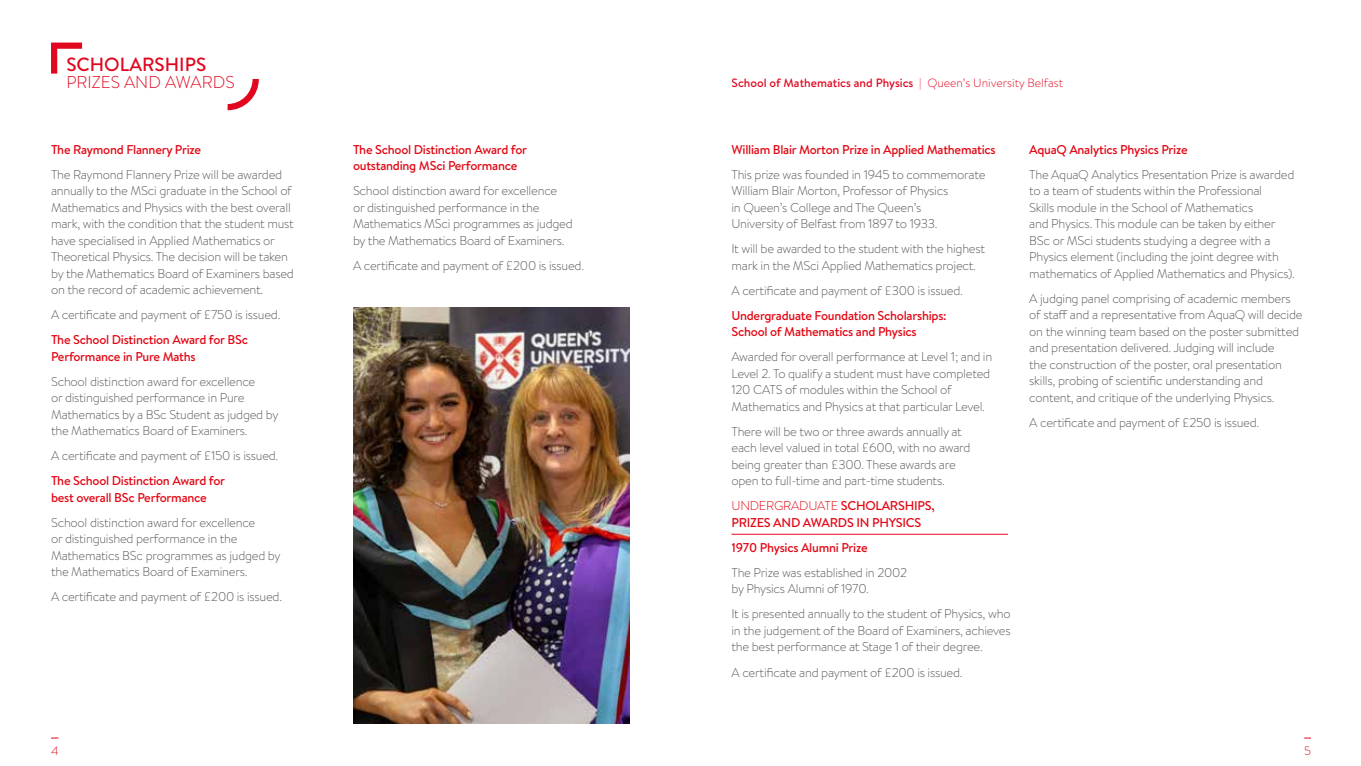
<style>
.page{position:relative;width:1361px;height:766px;background:#fff}
.page>*{position:absolute;margin:0;border:0;box-sizing:border-box;transform-origin:0 0}
.t1{font:500 19.05px "Brandon Text";color:#e1071f}
.t2{font:300 17.1px "Brandon Text";color:#e1071f}
.t3{font:300 12.75px/16.5px "Brandon Text";letter-spacing:-.02em;color:#575756}
.t4{font:500 12.75px/16.5px "Brandon Text";letter-spacing:-.02em;color:#e30613}
.t5{font:500 12px "Brandon Text";color:#e1071f}
.t6{font:300 12px "Brandon Text";color:#e1071f}
.s1{font-weight:300}
</style>
<div class="page">
<svg style="left:51px;top:43px;width:31px;height:31px"></svg>
<svg style="left:228px;top:79px;width:31px;height:31px"></svg>
<img style="left:353px;top:307px;width:276px;height:416px">
<hr style="left:731px;top:534px;width:277px;height:1px;background:#e1071f">
<h1 class="t1" style="left:66px;top:51px;width:141px">SCHOLARSHIPS</h1>
<h2 class="t2" style="left:66px;top:70px;width:170px">PRIZES AND AWARDS</h2>
<p class="t4" style="left:51px;top:141px;width:152px">The Raymond Flannery Prize</p>
<p class="t3" style="left:51px;top:165px;width:244px">The Raymond Flannery Prize will be awarded annually to the MSci graduate in the School of Mathematics and Physics with the best overall mark, with the condition that the student must have specialised in Applied Mathematics or Theoretical Physics. The decision will be taken by the Mathematics Board of Examiners based on the record of academic achievement.</p>
<p class="t3" style="left:51px;top:306px;width:231px">A certificate and payment of £750 is issued.</p>
<p class="t4" style="left:51px;top:331px;width:198px">The School Distinction Award for BSc<br>Performance in Pure Maths</p>
<p class="t3" style="left:51px;top:372px;width:229px">School distinction award for excellence<br>or distinguished performance in Pure Mathematics by a BSc Student as judged by the Mathematics Board of Examiners.</p>
<p class="t3" style="left:51px;top:447px;width:229px">A certificate and payment of £150 is issued.</p>
<p class="t4" style="left:51px;top:472px;width:176px">The School Distinction Award for best overall BSc Performance</p>
<p class="t3" style="left:51px;top:513px;width:231px">School distinction award for excellence<br>or distinguished performance in the Mathematics BSc programmes as judged by the Mathematics Board of Examiners.</p>
<p class="t3" style="left:51px;top:588px;width:233px">A certificate and payment of £200 is issued.</p>
<p class="t4" style="left:353px;top:141px;width:176px">The School Distinction Award for outstanding MSci Performance</p>
<p class="t3" style="left:353px;top:182px;width:221px">School distinction award for excellence<br>or distinguished performance in the Mathematics MSci programmes as judged by the Mathematics Board of Examiners.</p>
<p class="t3" style="left:353px;top:256px;width:233px">A certificate and payment of £200 is issued.</p>
<p class="t5" style="left:731px;top:75px;width:333px">School of Mathematics and Physics <span class="s1">| Queen’s University Belfast</span></p>
<p class="t4" style="left:731px;top:141px;width:266px">William Blair Morton Prize in Applied Mathematics</p>
<p class="t3" style="left:731px;top:165px;width:255px">This prize was founded in 1945 to commemorate William Blair Morton, Professor of Physics<br>in Queen’s College and The Queen’s<br>University of Belfast from 1897 to 1933.</p>
<p class="t3" style="left:731px;top:240px;width:255px">It will be awarded to the student with the highest mark in the MSci Applied Mathematics project.</p>
<p class="t3" style="left:731px;top:281px;width:233px">A certificate and payment of £300 is issued.</p>
<p class="t4" style="left:731px;top:307px;width:217px">Undergraduate Foundation Scholarships:<br>School of Mathematics and Physics</p>
<p class="t3" style="left:731px;top:348px;width:262px">Awarded for overall performance at Level 1; and in Level 2. To qualify a student must have completed 120 CATS of modules within the School of Mathematics and Physics at that particular Level.</p>
<p class="t3" style="left:731px;top:422px;width:240px">There will be two or three awards annually at each level valued in total £600, with no award being greater than £300. These awards are open to full-time and part-time students.</p>
<p class="t4" style="left:731px;top:497px;width:205px"><span class="s1">UNDERGRADUATE</span> SCHOLARSHIPS,<br>PRIZES AND AWARDS IN PHYSICS</p>
<p class="t4" style="left:731px;top:539px;width:138px">1970 Physics Alumni Prize</p>
<p class="t3" style="left:731px;top:563px;width:177px">The Prize was established in 2002 by Physics Alumni of 1970.</p>
<p class="t3" style="left:731px;top:605px;width:281px;text-align:justify">It is presented annually to the student of Physics, who in the judgement of the Board of Examiners, achieves the best performance at Stage 1 of their degree.</p>
<p class="t3" style="left:731px;top:663px;width:233px">A certificate and payment of £200 is issued.</p>
<p class="t4" style="left:1029px;top:140px;width:160px">AquaQ Analytics Physics Prize</p>
<p class="t3" style="left:1029px;top:165px;width:267px">The AquaQ Analytics Presentation Prize is awarded to a team of students within the Professional<br>Skills module in the School of Mathematics<br>and Physics. This module can be taken by either BSc or MSci students studying a degree with a Physics element (including the joint degree with mathematics of Applied Mathematics and Physics).</p>
<p class="t3" style="left:1029px;top:289px;width:275px">A judging panel comprising of academic members of staff and a representative from AquaQ will decide on the winning team based on the poster submitted and presentation delivered. Judging will include<br>the construction of the poster, oral presentation skills, probing of scientific understanding and content, and critique of the underlying Physics.</p>
<p class="t3" style="left:1029px;top:413px;width:232px">A certificate and payment of £250 is issued.</p>
<p class="t6" style="left:51px;top:742px;width:9px">4</p>
<p class="t6" style="left:1304px;top:742px;width:8px">5</p>
</div>
